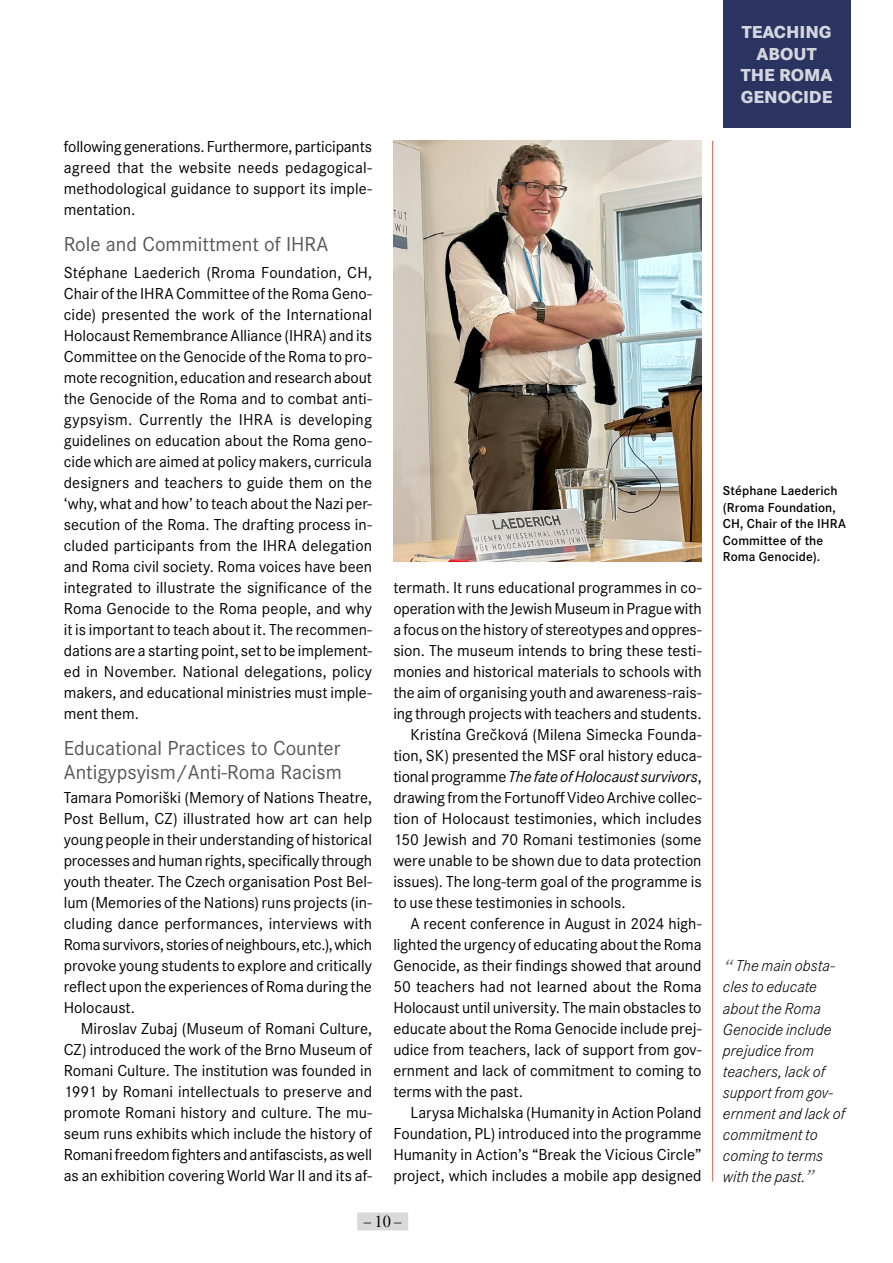
<style>
.page{position:relative;width:893px;height:1263px;background:#fff}
.page>*{position:absolute;margin:0;border:0;box-sizing:border-box;transform-origin:0 0}
.t1{font:21px/24px "Corporate S";color:#565656}
.t2{font:800 18px/21.6px "Corporate S";color:#fff;text-align:center}
.t3{font:18px "Minion Pro Disp";color:#000}
.t4{font:16.5px/21px "Corporate S";color:#000;text-align:justify}
.t5{font:italic 300 16.5px/21px "Corporate S";color:#000}
.t6{font:italic 16.5px "Corporate S";letter-spacing:-.01em;color:#000}
.t7{font:600 13.5px/16.5px "Corporate S";letter-spacing:.005em;color:#000}
.s1{font-style:normal}
.s2{font-size:24px;color:#6f6f6e}
</style>
<div class="page">
<div style="left:357px;top:1212px;width:51px;height:18px;background:#d9d9d9"></div>
<hr style="left:712px;top:141px;width:1px;height:1040px;background:#db6348">
<div style="left:723px;top:0;width:127px;height:128px;background:#2b3360"></div>
<img style="left:393px;top:141px;width:309px;height:420px">
<p class="t4" style="left:64px;top:136px;width:310px">following generations. Furthermore, participants agreed that the website needs pedagogical&shy;methodological guidance to support its imple&shy;mentation.</p>
<p class="t1" style="left:64px;top:232px;width:266px">Role and Committment of IHRA</p>
<p class="t4" style="left:64px;top:262px;width:310px">Stéphane Laederich (Rroma Foundation, CH, Chair of the IHRA Committee of the Roma Geno&shy;cide) presented the work of the International Holocaust Remembrance Alliance (IHRA) and its Committee on the Genocide of the Roma to pro&shy;mote recognition, education and research about the Genocide of the Roma and to combat anti&shy;gypsyism. Currently the IHRA is developing guidelines on education about the Roma geno&shy;cide which are aimed at policy makers, curricula designers and teachers to guide them on the ‘why, what and how’ to teach about the Nazi per&shy;secution of the Roma. The drafting process in&shy;cluded participants from the IHRA delegation and Roma civil society. Roma voices have been integrated to illustrate the significance of the Roma Genocide to the Roma people, and why it is important to teach about it. The recommen&shy;dations are a starting point, set to be implement&shy;ed in November. National delegations, policy makers, and educational ministries must imple&shy;ment them.</p>
<p class="t1" style="left:64px;top:736px;width:280px">Educational Practices to Counter<br>Antigypsyism/Anti-Roma Racism</p>
<p class="t4" style="left:64px;top:787px;width:310px">Tamara Pomoriški (Memory of Nations Theatre, Post Bellum, CZ) illustrated how art can help young people in their understanding of historical processes and human rights, specifically through youth theater. The Czech organisation Post Bel&shy;lum (Memories of the Nations) runs projects (in&shy;cluding dance performances, interviews with Roma survivors, stories of neighbours, etc.), which provoke young students to explore and critically reflect upon the experiences of Roma during the Holocaust.</p>
<p class="t4" style="left:64px;top:1018px;width:310px;text-indent:17px">Miroslav Zubaj (Museum of Romani Culture, CZ) introduced the work of the Brno Museum of Romani Culture. The institution was founded in 1991 by Romani intellectuals to preserve and promote Romani history and culture. The mu&shy;seum runs exhibits which include the history of Romani freedom fighters and antifascists, as well as an exhibition covering World War II and its af-</p>
<p class="t4" style="left:393px;top:577px;width:310px">termath. It runs educational programmes in co-</p>
<p class="t4" style="left:393px;top:598px;width:310px">operation with the Jewish Museum in Prague with</p>
<p class="t4" style="left:393px;top:619px;width:310px">a focus on the history of stereotypes and oppres-</p>
<p class="t4" style="left:393px;top:640px;width:310px">sion. The museum intends to bring these testi-</p>
<p class="t4" style="left:393px;top:661px;width:310px">monies and historical materials to schools with</p>
<p class="t4" style="left:393px;top:682px;width:310px">the aim of organising youth and awareness-rais-</p>
<p class="t4" style="left:393px;top:703px;width:310px">ing through projects with teachers and students.</p>
<p class="t4" style="left:410px;top:724px;width:293px">Kristína Grečková (Milena Simecka Founda-</p>
<p class="t4" style="left:393px;top:745px;width:310px">tion, SK) presented the MSF oral history educa-</p>
<p class="t6" style="left:393px;top:767px;width:310px"><span class="s1">tional programme</span> The fate of Holocaust survivors<span class="s1">,</span></p>
<p class="t4" style="left:393px;top:787px;width:310px">drawing from the Fortunoff Video Archive collec-</p>
<p class="t4" style="left:393px;top:808px;width:310px">tion of Holocaust testimonies, which includes</p>
<p class="t4" style="left:393px;top:829px;width:310px">150 Jewish and 70 Romani testimonies (some</p>
<p class="t4" style="left:393px;top:850px;width:310px">were unable to be shown due to data protection</p>
<p class="t4" style="left:393px;top:871px;width:310px">issues). The long-term goal of the programme is</p>
<p class="t4" style="left:393px;top:892px;width:234px">to use these testimonies in schools.</p>
<p class="t4" style="left:410px;top:913px;width:293px">A recent conference in August in 2024 high-</p>
<p class="t4" style="left:393px;top:934px;width:310px">lighted the urgency of educating about the Roma</p>
<p class="t4" style="left:393px;top:955px;width:310px">Genocide, as their findings showed that around</p>
<p class="t4" style="left:393px;top:976px;width:310px">50 teachers had not learned about the Roma</p>
<p class="t4" style="left:393px;top:997px;width:310px">Holocaust until university. The main obstacles to</p>
<p class="t4" style="left:393px;top:1018px;width:310px">educate about the Roma Genocide include prej-</p>
<p class="t4" style="left:393px;top:1039px;width:310px">udice from teachers, lack of support from gov-</p>
<p class="t4" style="left:393px;top:1060px;width:310px">ernment and lack of commitment to coming to</p>
<p class="t4" style="left:393px;top:1081px;width:131px">terms with the past.</p>
<p class="t4" style="left:410px;top:1102px;width:293px">Larysa Michalska (Humanity in Action Poland</p>
<p class="t4" style="left:393px;top:1123px;width:310px">Foundation, PL) introduced into the programme</p>
<p class="t4" style="left:393px;top:1144px;width:310px">Humanity in Action’s “Break the Vicious Circle”</p>
<p class="t4" style="left:393px;top:1165px;width:310px">project, which includes a mobile app designed</p>
<p class="t3" style="left:363px;top:1211px;width:41px">–10–</p>
<p class="t2" style="left:741px;top:22px;width:93px">TEACHING<br>ABOUT<br>THE ROMA<br>GENOCIDE</p>
<p class="t7" style="left:723px;top:482px;width:125px">Stéphane Laederich (Rroma Foundation,<br>CH, Chair of the IHRA<br>Committee of the<br>Roma Genocide).</p>
<p class="t5" style="left:723px;top:956px;width:124px"><span class="s2">“</span> The main obsta&shy;cles to educate about the Roma<br>Genocide include prejudice from teachers, lack of support from gov&shy;ernment and lack of commitment to coming to terms with the past.<span class="s2">”</span></p>
</div>
